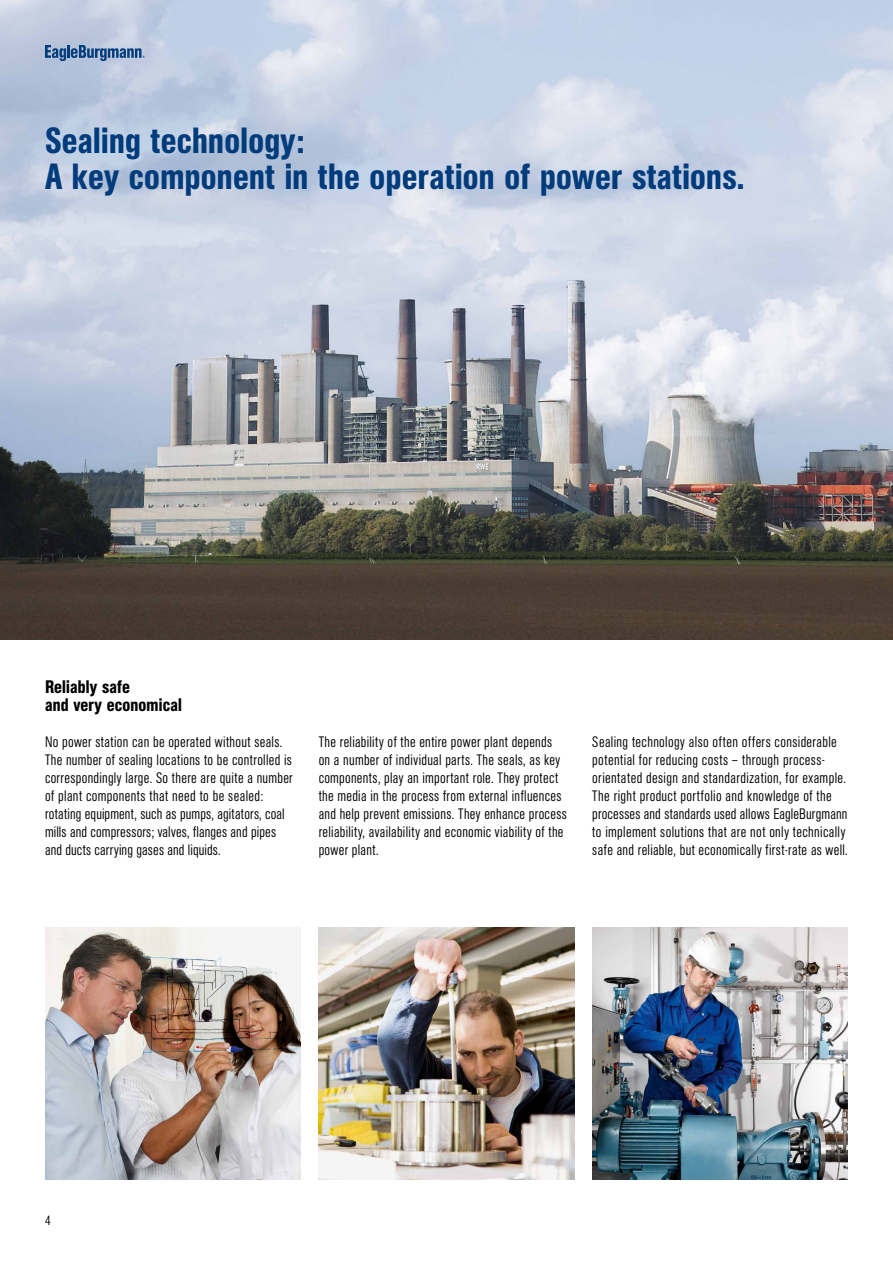
<style>
.page{position:relative;width:893px;height:1263px;background:#fff}
.page>*{position:absolute;margin:0;border:0;box-sizing:border-box;transform-origin:0 0}
.t1{font:500 condensed 36px/36px "AG Book Pro";letter-spacing:.01em;color:#003b7c}
.t2{font:500 condensed 18px/18px "AG Book Pro";letter-spacing:.01em;color:#000}
.t3{font:300 condensed 15px/18px "AG Book Pro";letter-spacing:.02em;color:#000}
.t4{font:300 condensed 13.5px "AG Book Pro";color:#000}
</style>
<div class="page">
<img style="left:0;top:0;width:893px;height:639px">
<img style="left:319px;top:927px;width:255px;height:252px">
<img style="left:592px;top:927px;width:256px;height:252px">
<img style="left:45px;top:927px;width:256px;height:252px">
<svg style="left:45px;top:45px;width:100px;height:16px;background:#6b8cb3"></svg>
<h1 class="t1" style="left:45px;top:122px;width:701px">Sealing technology:<br>A key component in the operation of power stations.</h1>
<p class="t2" style="left:45px;top:678px;width:138px">Reliably safe<br>and very economical</p>
<p class="t3" style="left:45px;top:733px;width:249px">No power station can be operated without seals.<br>The number of sealing locations to be controlled is correspondingly large. So there are quite a number of plant components that need to be sealed: rotating equipment, such as pumps, agitators, coal mills and compressors; valves, flanges and pipes and ducts carrying gases and liquids.</p>
<p class="t3" style="left:319px;top:733px;width:250px">The reliability of the entire power plant depends on a number of individual parts. The seals, as key components, play an important role. They protect the media in the process from external influences and help prevent emissions. They enhance process reliability, availability and economic viability of the power plant.</p>
<p class="t3" style="left:592px;top:733px;width:257px">Sealing technology also often offers considerable potential for reducing costs – through process&shy;orientated design and standardization, for example.<br>The right product portfolio and knowledge of the processes and standards used allows EagleBurgmann to implement solutions that are not only technically safe and reliable, but economically first-rate as well.</p>
<p class="t4" style="left:45px;top:1212px;width:7px">4</p>
</div>
